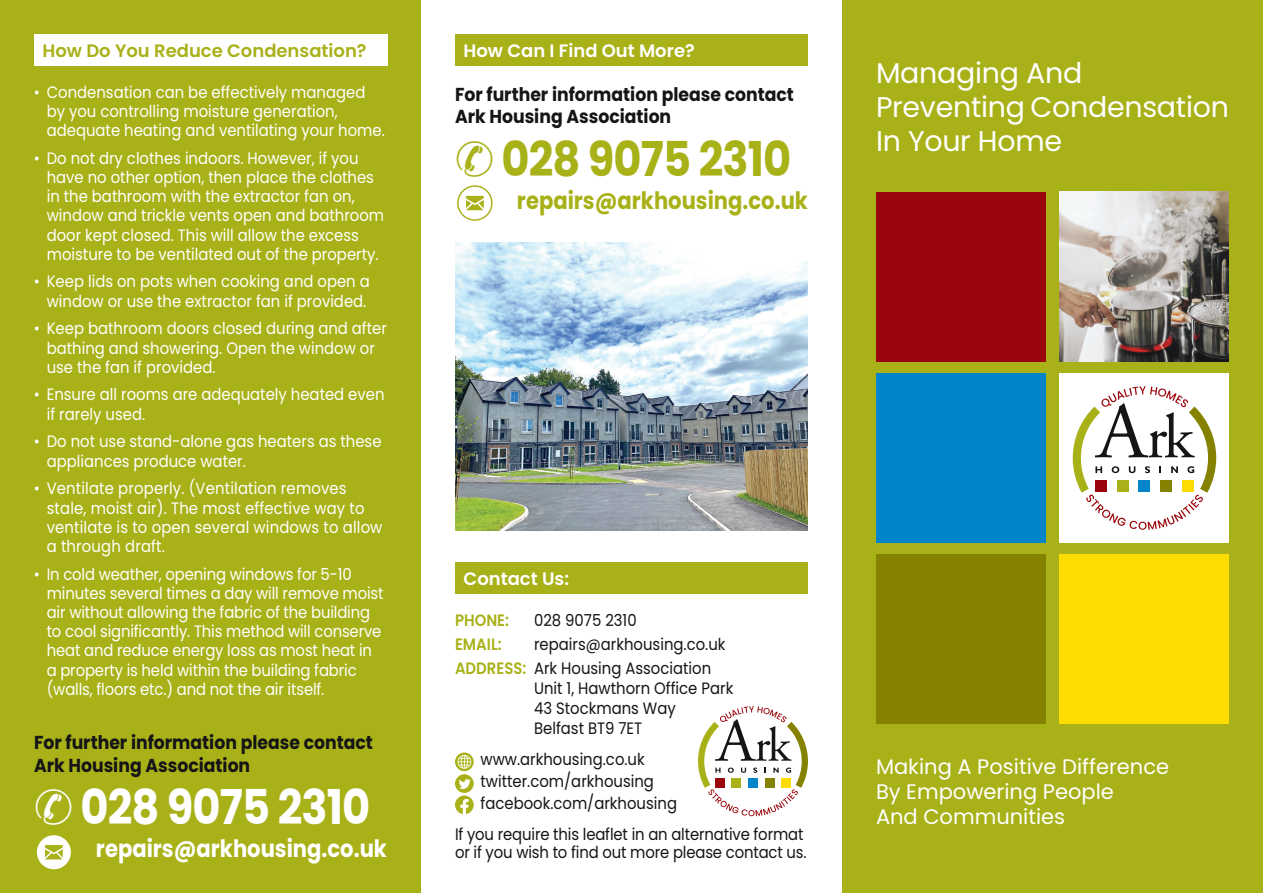
<style>
.page{position:relative;width:1263px;height:893px;background:#fff}
.page>*{position:absolute;margin:0;border:0;box-sizing:border-box;transform-origin:0 0}
.Text{font:700 48px "Poppins";letter-spacing:-.02em;color:#a9b118;scale:.9 1}
.Text-2{font:700 48px "Poppins";letter-spacing:-.02em;color:#fff;scale:.9 1}
.Heading{font:28.5px/34.2px "Poppins";letter-spacing:-.01em;color:#fff}
.Text-3{font:700 24px "Poppins";color:#a9b118;scale:.88 1}
.Text-4{font:700 24px "Poppins";color:#fff;scale:.88 1}
.t1{font:21px "Poppins";color:#fff}
.Text-5{font:700 18.75px "Poppins";color:#151416;scale:.92 1}
.Subhead{font:600 18px "Poppins";color:#fff}
.Subhead_white{font:600 18px "Poppins";color:#a9b118}
.White_Bullets{font:16.5px/19.2px "Poppins";color:#fff;scale:.9 1}
.Text-6{font:16.5px/18px "Poppins";color:#151416;scale:.9 1}
.Text-7{font:600 16.5px "Poppins";color:#a9b118;scale:.9 1}
.s1{font-weight:600;color:#a9b118}
</style>
<div class="page">
<div style="left:842px;top:0;width:421px;height:893px;background:#a9b118"></div>
<div style="left:1059px;top:554px;width:170px;height:170px;background:#ffdc01"></div>
<div style="left:876px;top:554px;width:169px;height:170px;background:#858101"></div>
<div style="left:1059px;top:373px;width:170px;height:170px;background:#fff"></div>
<div style="left:876px;top:373px;width:169px;height:170px;background:#0085ca"></div>
<img style="left:1059px;top:192px;width:170px;height:169px">
<div style="left:876px;top:192px;width:169px;height:169px;background:#9a060b"></div>
<svg style="left:1073px;top:386px;width:143px;height:144px"></svg>
<div style="left:1117px;top:480px;width:11px;height:12px;background:#a9b118"></div>
<div style="left:1138px;top:480px;width:12px;height:12px;background:#0085ca"></div>
<div style="left:1160px;top:480px;width:12px;height:12px;background:#858101"></div>
<div style="left:1182px;top:480px;width:12px;height:12px;background:#ffdc01"></div>
<div style="left:1095px;top:480px;width:12px;height:12px;background:#9a060b"></div>
<div style="left:0;top:0;width:421px;height:893px;background:#a9b118"></div>
<div style="left:34px;top:34px;width:353px;height:32px;background:#fff"></div>
<img style="left:455px;top:242px;width:353px;height:288px">
<div style="left:455px;top:34px;width:353px;height:32px;background:#a9b118"></div>
<div style="left:457px;top:185px;width:36px;height:36px;border:1px solid #a9b118;border-radius:50%"></div>
<svg style="left:466px;top:196px;width:18px;height:14px"></svg>
<div style="left:37px;top:835px;width:34px;height:34px;background:#fff;border-radius:50%"></div>
<svg style="left:45px;top:845px;width:18px;height:14px"></svg>
<div style="left:455px;top:562px;width:353px;height:32px;background:#a9b118"></div>
<svg style="left:455px;top:774px;width:19px;height:19px"></svg>
<svg style="left:459px;top:779px;width:12px;height:10px"></svg>
<svg style="left:455px;top:795px;width:19px;height:19px"></svg>
<svg style="left:455px;top:752px;width:19px;height:19px"></svg>
<svg style="left:457px;top:755px;width:14px;height:14px"></svg>
<svg style="left:698px;top:706px;width:110px;height:110px"></svg>
<div style="left:732px;top:778px;width:9px;height:10px;background:#a9b118"></div>
<div style="left:748px;top:778px;width:9px;height:10px;background:#0085ca"></div>
<div style="left:765px;top:778px;width:9px;height:10px;background:#858101"></div>
<div style="left:782px;top:778px;width:9px;height:10px;background:#ffdc01"></div>
<div style="left:715px;top:778px;width:9px;height:10px;background:#9a060b"></div>
<p class="Subhead_white" style="left:42px;top:40px;width:326px">How Do You Reduce Condensation?</p>
<p class="White_Bullets" style="left:47px;top:82px;width:377px;text-indent:-13px">• Condensation can be effectively managed by you controlling moisture generation, adequate heating and ventilating your home.</p>
<p class="White_Bullets" style="left:47px;top:148px;width:376px;text-indent:-13px">• Do not dry clothes indoors. However, if you have no other option, then place the clothes in the bathroom with the extractor fan on, window and trickle vents open and bathroom door kept closed. This will allow the excess moisture to be ventilated out of the property.</p>
<p class="White_Bullets" style="left:34px;top:272px;width:375px;text-align:center">• Keep lids on pots when cooking and open a window or use the extractor fan if provided.</p>
<p class="White_Bullets" style="left:47px;top:319px;width:380px;text-indent:-13px">• Keep bathroom doors closed during and after bathing and showering. Open the window or use the fan if provided.</p>
<p class="White_Bullets" style="left:47px;top:385px;width:377px;text-indent:-13px">• Ensure all rooms are adequately heated even if rarely used.</p>
<p class="White_Bullets" style="left:47px;top:432px;width:374px;text-indent:-13px">• Do not use stand-alone gas heaters as these appliances produce water.</p>
<p class="White_Bullets" style="left:47px;top:479px;width:375px;text-indent:-13px">• Ventilate properly. (Ventilation removes stale, moist air). The most effective way to ventilate is to open several windows to allow a through draft.</p>
<p class="White_Bullets" style="left:47px;top:564px;width:376px;text-indent:-13px">• In cold weather, opening windows for 5-10 minutes several times a day will remove moist air without allowing the fabric of the building to cool significantly. This method will conserve heat and reduce energy loss as most heat in a property is held within the building fabric (walls, floors etc.) and not the air itself.</p>
<p class="Text-5" style="left:34px;top:732px;width:370px">For further information please contact</p>
<p class="Text-5" style="left:34px;top:754px;width:237px">Ark Housing Association</p>
<p class="Text-2" style="left:80px;top:780px;width:324px">028 9075 2310</p>
<p class="Text-4" style="left:96px;top:835px;width:332px">repairs@arkhousing.co.uk</p>
<p class="Subhead" style="left:463px;top:40px;width:233px">How Can I Find Out More?</p>
<p class="Text-5" style="left:455px;top:83px;width:370px">For further information please contact</p>
<p class="Text-5" style="left:455px;top:106px;width:237px">Ark Housing Association</p>
<p class="Text" style="left:501px;top:131px;width:324px">028 9075 2310</p>
<p class="Text-3" style="left:517px;top:187px;width:332px">repairs@arkhousing.co.uk</p>
<p class="Subhead" style="left:463px;top:568px;width:107px">Contact Us:</p>
<p class="Text-7" style="left:455px;top:611px;width:62px">PHONE:</p>
<p class="Text-6" style="left:534px;top:611px;width:116px">028 9075 2310</p>
<p class="Text-7" style="left:455px;top:635px;width:53px">EMAIL:</p>
<p class="Text-6" style="left:534px;top:636px;width:214px">repairs@arkhousing.co.uk</p>
<p class="Text-6" style="left:455px;top:660px;width:286px"><span class="s1">ADDRESS:</span> Ark Housing Association</p>
<p class="Text-6" style="left:534px;top:679px;width:223px">Unit 1, Hawthorn Office Park</p>
<p class="Text-6" style="left:534px;top:699px;width:159px">43 Stockmans Way</p>
<p class="Text-6" style="left:534px;top:719px;width:122px">Belfast BT9 7ET</p>
<p class="Text-6" style="left:480px;top:750px;width:184px">www.arkhousing.co.uk</p>
<p class="Text-6" style="left:480px;top:772px;width:194px">twitter.com/arkhousing</p>
<p class="Text-6" style="left:480px;top:794px;width:220px">facebook.com/arkhousing</p>
<p class="Text-6" style="left:455px;top:825px;width:392px">If you require this leaflet in an alternative format or if you wish to find out more please contact us.</p>
<p class="Heading" style="left:876px;top:56px;width:354px">Managing And<br>Preventing Condensation</p>
<p class="Heading" style="left:876px;top:124px;width:188px">In Your Home</p>
<p class="t1" style="left:876px;top:754px;width:295px">Making A Positive Difference</p>
<p class="t1" style="left:876px;top:779px;width:239px">By Empowering People</p>
<p class="t1" style="left:876px;top:804px;width:191px">And Communities</p>
</div>
